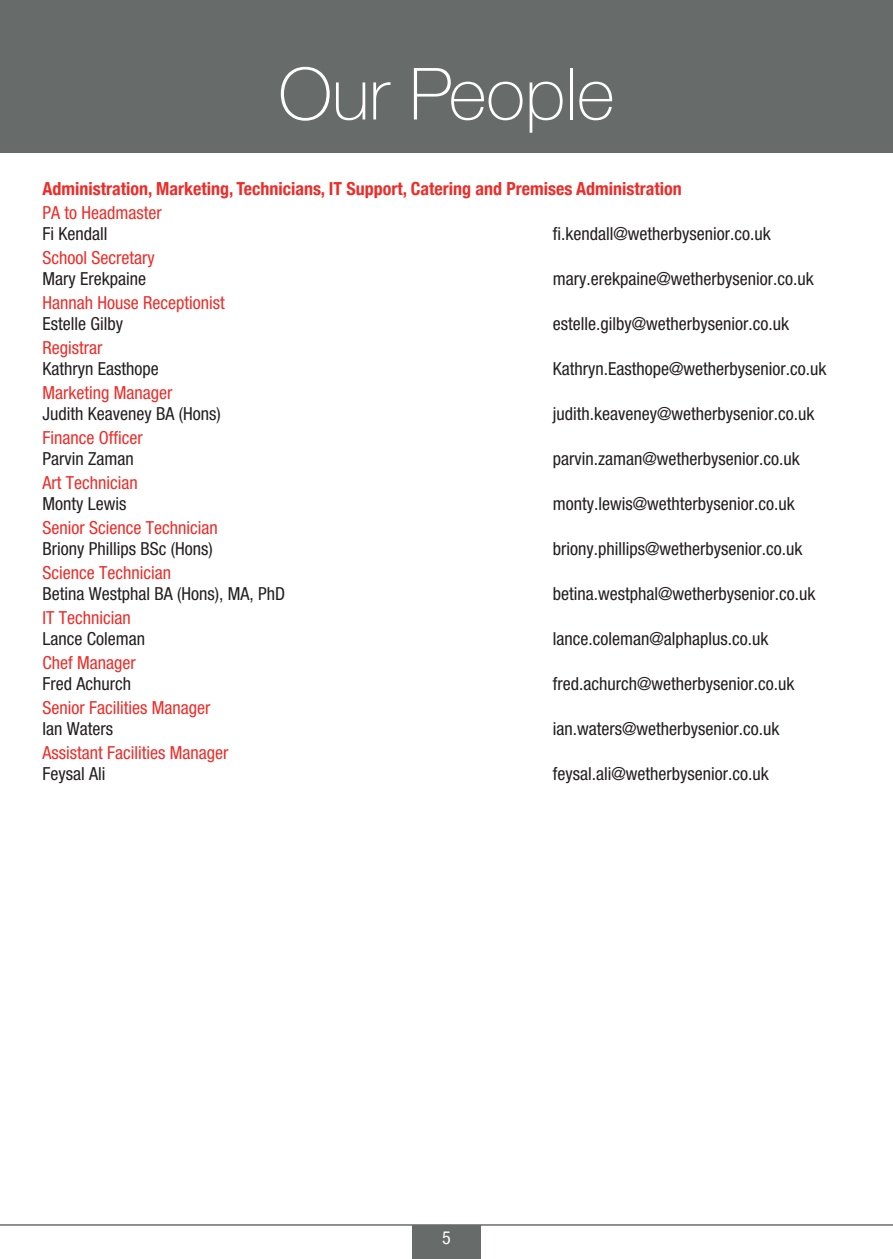
<style>
.page{position:relative;width:893px;height:1259px;background:#fff}
.page>*{position:absolute;margin:0;border:0;box-sizing:border-box;transform-origin:0 0}
.t1{font:100 72px "Helvetica Neue";color:#fff}
.t2{font:condensed 18px "Helvetica Neue";color:#231f20}
.t3{font:condensed 18px "Helvetica Neue";color:#ec2d29}
.t4{font:700 condensed 18px "Helvetica Neue";color:#ec2d29}
.t5{font:condensed 18px "Helvetica Neue";color:#fff}
</style>
<div class="page">
<div style="left:0;top:0;width:893px;height:153px;background:#676c6b"></div>
<div style="left:412px;top:1225px;width:68px;height:34px;background:#676c6b"></div>
<hr style="left:0;top:1224px;width:893px;height:1px;background:#676c6b">
<h1 class="t1" style="left:279px;top:50px;width:337px">Our People</h1>
<p class="t4" style="left:43px;top:178px;width:641px">Administration, Marketing, Technicians, IT Support, Catering and Premises Administration</p>
<p class="t3" style="left:43px;top:206px;width:121px">PA to Headmaster</p>
<p class="t2" style="left:43px;top:227px;width:66px">Fi Kendall</p>
<p class="t2" style="left:553px;top:227px;width:219px">fi.kendall@wetherbysenior.co.uk</p>
<p class="t3" style="left:43px;top:251px;width:114px">School Secretary</p>
<p class="t2" style="left:43px;top:272px;width:105px">Mary Erekpaine</p>
<p class="t2" style="left:553px;top:272px;width:262px">mary.erekpaine@wetherbysenior.co.uk</p>
<p class="t3" style="left:43px;top:296px;width:184px">Hannah House Receptionist</p>
<p class="t2" style="left:43px;top:317px;width:82px">Estelle Gilby</p>
<p class="t2" style="left:553px;top:317px;width:238px">estelle.gilby@wetherbysenior.co.uk</p>
<p class="t3" style="left:43px;top:341px;width:61px">Registrar</p>
<p class="t2" style="left:43px;top:362px;width:118px">Kathryn Easthope</p>
<p class="t2" style="left:553px;top:362px;width:275px">Kathryn.Easthope@wetherbysenior.co.uk</p>
<p class="t3" style="left:43px;top:386px;width:131px">Marketing Manager</p>
<p class="t2" style="left:43px;top:407px;width:180px">Judith Keaveney BA (Hons)</p>
<p class="t2" style="left:553px;top:407px;width:263px">judith.keaveney@wetherbysenior.co.uk</p>
<p class="t3" style="left:43px;top:431px;width:102px">Finance Officer</p>
<p class="t2" style="left:43px;top:452px;width:93px">Parvin Zaman</p>
<p class="t2" style="left:553px;top:452px;width:248px">parvin.zaman@wetherbysenior.co.uk</p>
<p class="t3" style="left:43px;top:476px;width:97px">Art Technician</p>
<p class="t2" style="left:43px;top:497px;width:85px">Monty Lewis</p>
<p class="t2" style="left:553px;top:497px;width:243px">monty.lewis@wethterbysenior.co.uk</p>
<p class="t3" style="left:43px;top:521px;width:177px">Senior Science Technician</p>
<p class="t2" style="left:43px;top:542px;width:172px">Briony Phillips BSc (Hons)</p>
<p class="t2" style="left:553px;top:542px;width:251px">briony.phillips@wetherbysenior.co.uk</p>
<p class="t3" style="left:43px;top:566px;width:130px">Science Technician</p>
<p class="t2" style="left:43px;top:587px;width:244px">Betina Westphal BA (Hons), MA, PhD</p>
<p class="t2" style="left:553px;top:587px;width:264px">betina.westphal@wetherbysenior.co.uk</p>
<p class="t3" style="left:43px;top:611px;width:90px">IT Technician</p>
<p class="t2" style="left:43px;top:632px;width:104px">Lance Coleman</p>
<p class="t2" style="left:553px;top:632px;width:217px">lance.coleman@alphaplus.co.uk</p>
<p class="t3" style="left:43px;top:656px;width:95px">Chef Manager</p>
<p class="t2" style="left:43px;top:677px;width:90px">Fred Achurch</p>
<p class="t2" style="left:553px;top:677px;width:243px">fred.achurch@wetherbysenior.co.uk</p>
<p class="t3" style="left:43px;top:701px;width:169px">Senior Facilities Manager</p>
<p class="t2" style="left:43px;top:722px;width:72px">Ian Waters</p>
<p class="t2" style="left:553px;top:722px;width:228px">ian.waters@wetherbysenior.co.uk</p>
<p class="t3" style="left:43px;top:746px;width:187px">Assistant Facilities Manager</p>
<p class="t2" style="left:43px;top:767px;width:64px">Feysal Ali</p>
<p class="t2" style="left:553px;top:767px;width:217px">feysal.ali@wetherbysenior.co.uk</p>
<p class="t5" style="left:442px;top:1231px;width:10px">5</p>
</div>
